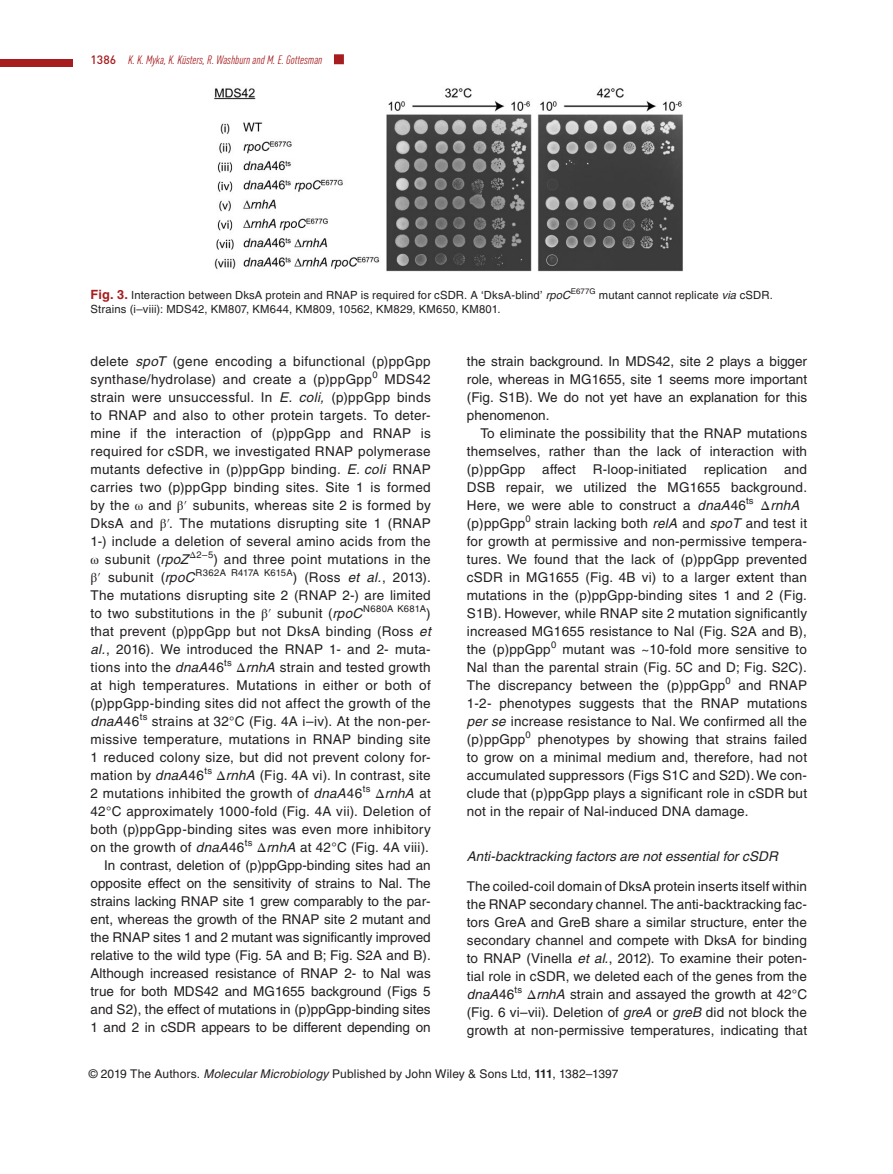
<style>
.page{position:relative;width:893px;height:1174px;background:#fff}
.page>*{position:absolute;margin:0;border:0;box-sizing:border-box;transform-origin:0 0}
.t1{font:13.5px/18px "Helvetica";letter-spacing:.015em;color:#231f20;text-align:justify}
.t2{font:italic 13.5px "Helvetica";letter-spacing:.005em;color:#231f20}
.t3{font:12px "Helvetica";letter-spacing:.015em;color:#231f20}
.t4{font:italic condensed 12px "DINOT";color:#a61c1f}
.t5{font:11.25px "Helvetica";letter-spacing:.015em;color:#231f20}
.t6{font:7.8px "Helvetica";letter-spacing:.01em;color:#231f20}
.s1{font-family:"DIN";font-weight:500;font-style:normal;font-stretch:normal}
.s2{font-weight:700;font-size:12.75px;color:#a61c1f}
.s3{font-style:italic}
.s4{font-family:"STIX"}
.s5{font-weight:700}
</style>
<div class="page">
<div style="left:334px;top:54px;width:10px;height:10px;border:3px solid #a61c1f"></div>
<div style="left:0;top:59px;width:72px;height:8px;background:#a61c1f"></div>
<img style="left:214px;top:88px;width:469px;height:184px">
<p class="t4" style="left:91px;top:51px;width:254px"><span class="s1">1386</span> K. K. Myka, K. Küsters, R. Washburn and M. E. Gottesman ■</p>
<p class="t5" style="left:91px;top:288px;width:481px"><span class="s2">Fig. 3.</span> Interaction between DksA protein and RNAP is required for cSDR. A ‘DksA-blind’ <span class="s3">rpoC</span></p>
<p class="t6" style="left:571px;top:287px;width:26px">E677G</p>
<p class="t5" style="left:599px;top:288px;width:176px">mutant cannot replicate <span class="s3">via</span> cSDR.</p>
<p class="t5" style="left:91px;top:302px;width:411px">Strains (i–viii): MDS42, KM807, KM644, KM809, 10562, KM829, KM650, KM801.</p>
<p class="t1" style="left:91px;top:352px;width:342px;text-align:right">delete <span class="s3">spoT</span> (gene encoding a bifunctional (p)ppGpp synthase/hydrolase) and create a (p)ppGpp<sup>0</sup> MDS42 strain were unsuccessful. In <span class="s3">E. coli,</span> (p)ppGpp binds to RNAP and also to other protein targets. To deter&shy;mine if the interaction of (p)ppGpp and RNAP is required for cSDR, we investigated RNAP polymerase mutants defective in (p)ppGpp binding. <span class="s3">E. coli</span> RNAP carries two (p)ppGpp binding sites. Site 1 is formed by the <span class="s4">ω</span> and <span class="s4">β′</span> subunits, whereas site 2 is formed by DksA and <span class="s4">β′</span>. The mutations disrupting site 1 (RNAP 1-) include a deletion of several amino acids from the <span class="s4">ω</span> subunit (<span class="s3">rpoZ</span><sup>Δ</sup><sup>2–5</sup>) and three point mutations in the <span class="s4">β′</span> subunit (<span class="s3">rpoC</span><sup>R362A</sup> <sup>R417A</sup> <sup>K615A</sup>) (Ross <span class="s3">et al.</span>, 2013).<br>The mutations disrupting site 2 (RNAP 2-) are limited to two substitutions in the <span class="s4">β′</span> subunit (<span class="s3">rpoC</span><sup>N680A</sup> <sup>K681A</sup>) that prevent (p)ppGpp but not DksA binding (Ross <span class="s3">et al.</span>, 2016). We introduced the RNAP 1- and 2- muta&shy;tions into the <span class="s3">dnaA</span>46<sup>ts</sup> <span class="s4">Δ</span><span class="s3">rnhA</span> strain and tested growth at high temperatures. Mutations in either or both of (p)ppGpp-binding sites did not affect the growth of the <span class="s3">dnaA</span>46<sup>ts</sup> strains at 32°C (Fig. 4A i–iv). At the non-per&shy;missive temperature, mutations in RNAP binding site 1 reduced colony size, but did not prevent colony for&shy;mation by <span class="s3">dnaA</span>46<sup>ts</sup> <span class="s4">Δ</span><span class="s3">rnhA</span> (Fig. 4A vi). In contrast, site 2 mutations inhibited the growth of <span class="s3">dnaA</span>46<sup>ts</sup> <span class="s4">Δ</span><span class="s3">rnhA</span> at 42°C approximately 1000-fold (Fig. 4A vii). Deletion of both (p)ppGpp-binding sites was even more inhibitory on the growth of <span class="s3">dnaA</span>46<sup>ts</sup> <span class="s4">Δ</span><span class="s3">rnhA</span> at 42°C (Fig. 4A viii).<br>In contrast, deletion of (p)ppGpp-binding sites had an opposite effect on the sensitivity of strains to Nal. The strains lacking RNAP site 1 grew comparably to the par&shy;ent, whereas the growth of the RNAP site 2 mutant and the RNAP sites 1 and 2 mutant was significantly improved relative to the wild type (Fig. 5A and B; Fig. S2A and B).<br>Although increased resistance of RNAP 2- to Nal was true for both MDS42 and MG1655 background (Figs 5 and S2), the effect of mutations in (p)ppGpp-binding sites 1 and 2 in cSDR appears to be different depending on</p>
<p class="t1" style="left:467px;top:352px;width:342px">the strain background. In MDS42, site 2 plays a bigger role, whereas in MG1655, site 1 seems more important (Fig. S1B). We do not yet have an explanation for this phenomenon.</p>
<p class="t1" style="left:467px;top:424px;width:342px;text-indent:14px">To eliminate the possibility that the RNAP mutations themselves, rather than the lack of interaction with (p)ppGpp</p>
<p class="t1" style="left:542px;top:460px;width:35px">affect</p>
<p class="t1" style="left:593px;top:460px;width:95px">R-loop-initiated</p>
<p class="t1" style="left:704px;top:460px;width:65px">replication</p>
<p class="t1" style="left:467px;top:460px;width:342px;text-align:left;text-indent:317px">and DSB repair, we utilized the MG1655 background.<br>Here, we were able to construct a <span class="s3">dnaA</span>46<sup>ts</sup> <span class="s4">Δ</span><span class="s3">rnhA </span>(p)ppGpp<sup>0</sup> strain lacking both <span class="s3">relA</span> and <span class="s3">spoT</span> and test it for growth at permissive and non-permissive tempera&shy;tures. We found that the lack of (p)ppGpp prevented cSDR in MG1655 (Fig. 4B vi) to a larger extent than mutations in the (p)ppGpp-binding sites 1 and 2 (Fig.<br>S1B). However, while RNAP site 2 mutation significantly increased MG1655 resistance to Nal (Fig. S2A and B), the (p)ppGpp<sup>0</sup> mutant was ~10-fold more sensitive to Nal than the parental strain (Fig. 5C and D; Fig. S2C).<br>The discrepancy between the (p)ppGpp<sup>0</sup> and RNAP 1-2- phenotypes suggests that the RNAP mutations <span class="s3">per se</span> increase resistance to Nal. We confirmed all the (p)ppGpp<sup>0</sup> phenotypes by showing that strains failed to grow on a minimal medium and, therefore, had not accumulated suppressors (Figs S1C and S2D). We con&shy;clude that (p)ppGpp plays a significant role in cSDR but not in the repair of Nal-induced DNA damage.</p>
<p class="t2" style="left:467px;top:848px;width:312px">Anti-backtracking factors are not essential for cSDR</p>
<p class="t1" style="left:467px;top:876px;width:342px">The coiled-coil domain of DksA protein inserts itself within the RNAP secondary channel. The anti-backtracking fac&shy;tors GreA and GreB share a similar structure, enter the secondary channel and compete with DksA for binding to RNAP (Vinella <span class="s3">et al.</span>, 2012). To examine their poten&shy;tial role in cSDR, we deleted each of the genes from the <span class="s3">dnaA</span>46<sup>ts</sup> <span class="s4">Δ</span><span class="s3">rnhA</span> strain and assayed the growth at 42°C (Fig. 6 vi–vii). Deletion of <span class="s3">greA</span> or <span class="s3">greB</span> did not block the growth at non-permissive temperatures, indicating that</p>
<p class="t3" style="left:89px;top:1067px;width:531px">© 2019 The Authors. <span class="s3">Molecular Microbiology</span> Published by John Wiley &amp; Sons Ltd, <span class="s5">111</span>, 1382–1397</p>
</div>
